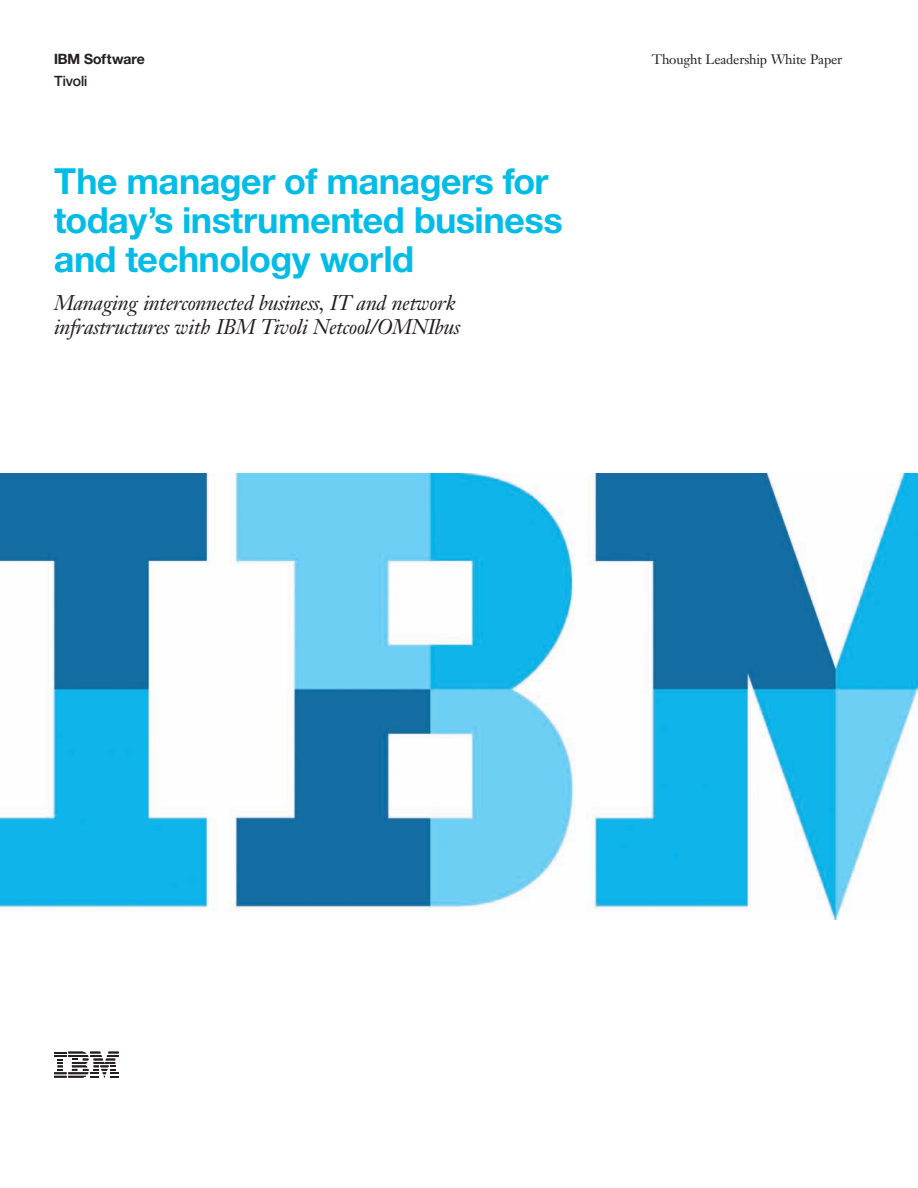
<style>
.page{position:relative;width:918px;height:1188px;background:#fff}
.page>*{position:absolute;margin:0;border:0;box-sizing:border-box;transform-origin:0 0}
.t1{font:700 36px/39px "Helv Neuefor IBM";color:#02bce5}
.t2{font:italic 21px/24px "Janson Text LT Pro";letter-spacing:-.015em;color:#231f20}
.t3{font:700 14.25px/22px "Helv Neuefor IBM";color:#231f20}
.t4{font:13.5px "Janson Text LT Pro";letter-spacing:-.015em;color:#231f20}
.s1{font-weight:500}
</style>
<div class="page">
<svg style="left:54px;top:1052px;width:65px;height:26px"></svg>
<img style="left:0;top:473px;width:918px;height:446px">
<h2 class="t3" style="left:54px;top:50px;width:92px">IBM Software<br><span class="s1">Tivoli</span></h2>
<h2 class="t4" style="left:652px;top:54px;width:192px">Thought Leadership White Paper</h2>
<h1 class="t1" style="left:54px;top:166px;width:510px">The manager of managers for today’s instrumented business and technology world</h1>
<h2 class="t2" style="left:54px;top:293px;width:408px">Managing interconnected business, IT and network infrastructures with IBM Tivoli Netcool/OMNIbus</h2>
</div>
